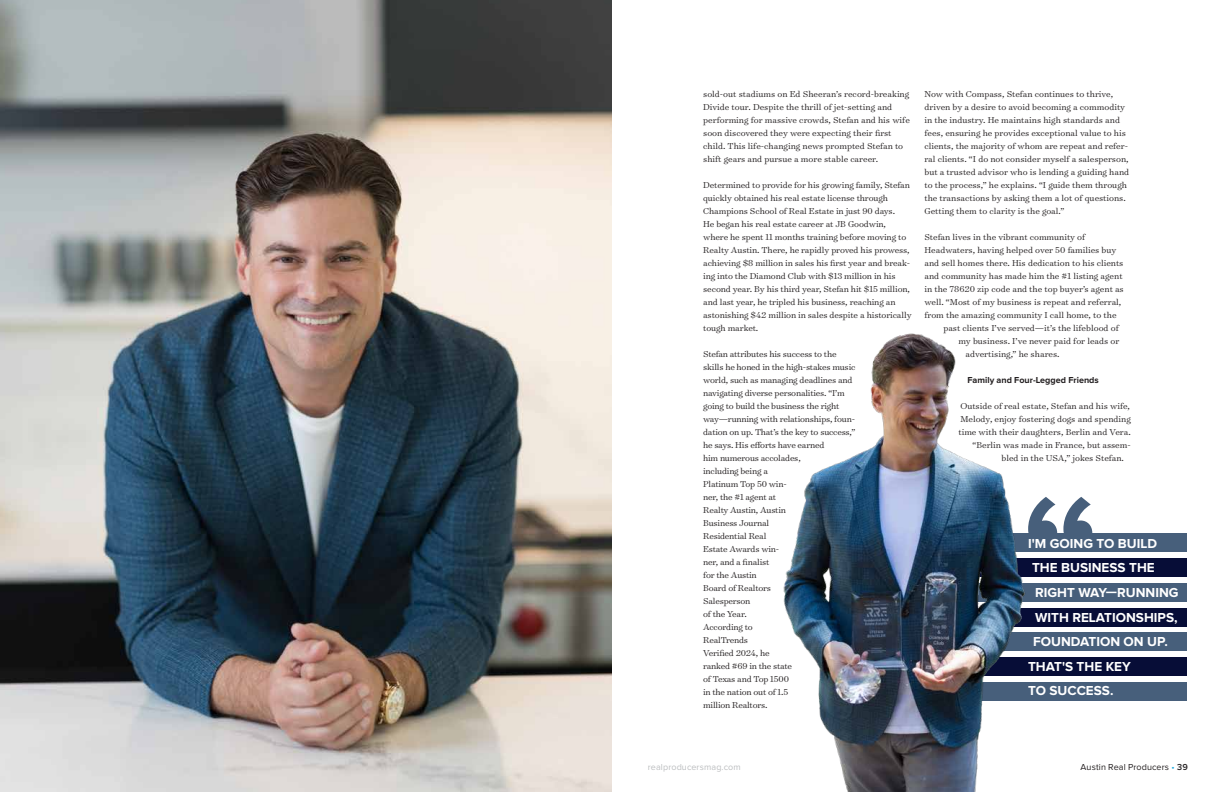
<style>
.page{position:relative;width:1224px;height:792px;background:#fff}
.page>*{position:absolute;margin:0;border:0;box-sizing:border-box;transform-origin:0 0}
.t1{font:700 13.5px "Proxima Nova";color:#fff}
.t2{font:300 9.8px/13px "Surveyor Text";letter-spacing:-.01em;color:#231f20}
.t3{font:700 9px "Proxima Nova";color:#231f20}
.t4{font:9px "Proxima Nova";letter-spacing:.01em;color:#231f20}
.t5{font:9px "Proxima Nova";letter-spacing:.01em;color:#bcbec0}
.s1{color:#19a8e0}
.s2{font-weight:600}
</style>
<div class="page">
<img style="left:0;top:0;width:612px;height:792px">
<div style="left:950px;top:534px;width:237px;height:18px;background:#475f7b"></div>
<div style="left:950px;top:632px;width:237px;height:19px;background:#475f7b"></div>
<div style="left:950px;top:583px;width:237px;height:19px;background:#475f7b"></div>
<div style="left:950px;top:682px;width:237px;height:18px;background:#475f7b"></div>
<div style="left:950px;top:558px;width:237px;height:19px;background:#070d37"></div>
<div style="left:950px;top:657px;width:237px;height:19px;background:#070d37"></div>
<div style="left:950px;top:608px;width:237px;height:18px;background:#070d37"></div>
<img style="left:783px;top:333px;width:320px;height:459px">
<svg style="left:1028px;top:497px;width:64px;height:37px"></svg>
<p class="t2" style="left:703px;top:87px;width:208px">sold-out stadiums on Ed Sheeran’s record-breaking Divide tour. Despite the thrill of jet-setting and performing for massive crowds, Stefan and his wife soon discovered they were expecting their first child. This life-changing news prompted Stefan to shift gears and pursue a more stable career.</p>
<p class="t2" style="left:703px;top:178px;width:210px">Determined to provide for his growing family, Stefan quickly obtained his real estate license through Champions School of Real Estate in just 90 days.<br>He began his real estate career at JB Goodwin, where he spent 11 months training before moving to Realty Austin. There, he rapidly proved his prowess, achieving $8 million in sales his first year and break&shy;ing into the Diamond Club with $13 million in his second year. By his third year, Stefan hit $15 million, and last year, he tripled his business, reaching an astonishing $42 million in sales despite a historically tough market.</p>
<p class="t2" style="left:703px;top:347px;width:154px">Stefan attributes his success to the skills he honed in the high-stakes music world, such as managing deadlines and navigating diverse personalities. “I’m going to build the business the right way—running with relationships, foun&shy;dation on up. That’s the key to success,” he says. His efforts have earned<br>him numerous accolades,<br>including being a<br>Platinum Top 50 win-<br>ner, the #1 agent at<br>Realty Austin, Austin<br>Business Journal<br>Residential Real<br>Estate Awards win-<br>ner, and a finalist<br>for the Austin<br>Board of Realtors<br>Salesperson<br>of the Year.<br>According to<br>RealTrends<br>Verified 2024, he<br>ranked #69 in the state<br>of Texas and Top 1500<br>in the nation out of 1.5<br>million Realtors.</p>
<p class="t2" style="left:924px;top:87px;width:206px">Now with Compass, Stefan continues to thrive, driven by a desire to avoid becoming a commodity in the industry. He maintains high standards and fees, ensuring he provides exceptional value to his clients, the majority of whom are repeat and refer&shy;ral clients. “I do not consider myself a salesperson, but a trusted advisor who is lending a guiding hand to the process,” he explains. “I guide them through the transactions by asking them a lot of questions.<br>Getting them to clarity is the goal.”</p>
<p class="t2" style="left:924px;top:230px;width:162px">Stefan lives in the vibrant community of</p>
<p class="t2" style="left:924px;top:243px;width:194px">Headwaters, having helped over 50 families buy</p>
<p class="t2" style="left:924px;top:256px;width:201px">and sell homes there. His dedication to his clients</p>
<p class="t2" style="left:924px;top:269px;width:200px">and community has made him the #1 listing agent</p>
<p class="t2" style="left:924px;top:282px;width:201px">in the 78620 zip code and the top buyer’s agent as</p>
<p class="t2" style="left:924px;top:295px;width:198px">well. “Most of my business is repeat and referral,</p>
<p class="t2" style="left:924px;top:308px;width:194px">from the amazing community I call home, to the</p>
<p class="t2" style="left:943px;top:321px;width:177px">past clients I’ve served—it’s the lifeblood of</p>
<p class="t2" style="left:958px;top:334px;width:163px">my business. I’ve never paid for leads or</p>
<p class="t2" style="left:965px;top:347px;width:96px">advertising,” he shares.</p>
<p class="t3" style="left:967px;top:376px;width:133px">Family and Four-Legged Friends</p>
<p class="t2" style="left:960px;top:399px;width:171px">Outside of real estate, Stefan and his wife,</p>
<p class="t2" style="left:960px;top:412px;width:172px">Melody, enjoy fostering dogs and spending</p>
<p class="t2" style="left:958px;top:425px;width:174px">time with their daughters, Berlin and Vera.</p>
<p class="t2" style="left:972px;top:438px;width:160px">“Berlin was made in France, but assem-</p>
<p class="t2" style="left:1001px;top:451px;width:124px">bled in the USA,” jokes Stefan.</p>
<h1 class="t1" style="left:1028px;top:537px;width:130px">I'M GOING TO BUILD</h1>
<h1 class="t1" style="left:1032px;top:562px;width:124px">THE BUSINESS THE</h1>
<h1 class="t1" style="left:1035px;top:586px;width:145px">RIGHT WAY—RUNNING</h1>
<h1 class="t1" style="left:1035px;top:611px;width:144px">WITH RELATIONSHIPS,</h1>
<h1 class="t1" style="left:1033px;top:636px;width:136px">FOUNDATION ON UP.</h1>
<h1 class="t1" style="left:1028px;top:660px;width:104px">THAT'S THE KEY</h1>
<h1 class="t1" style="left:1028px;top:685px;width:87px">TO SUCCESS.</h1>
<p class="t5" style="left:648px;top:762px;width:94px">realproducersmag.com</p>
<p class="t4" style="left:1081px;top:762px;width:109px">Austin Real Producers <span class="s1">•</span> <span class="s2">39</span></p>
</div>
